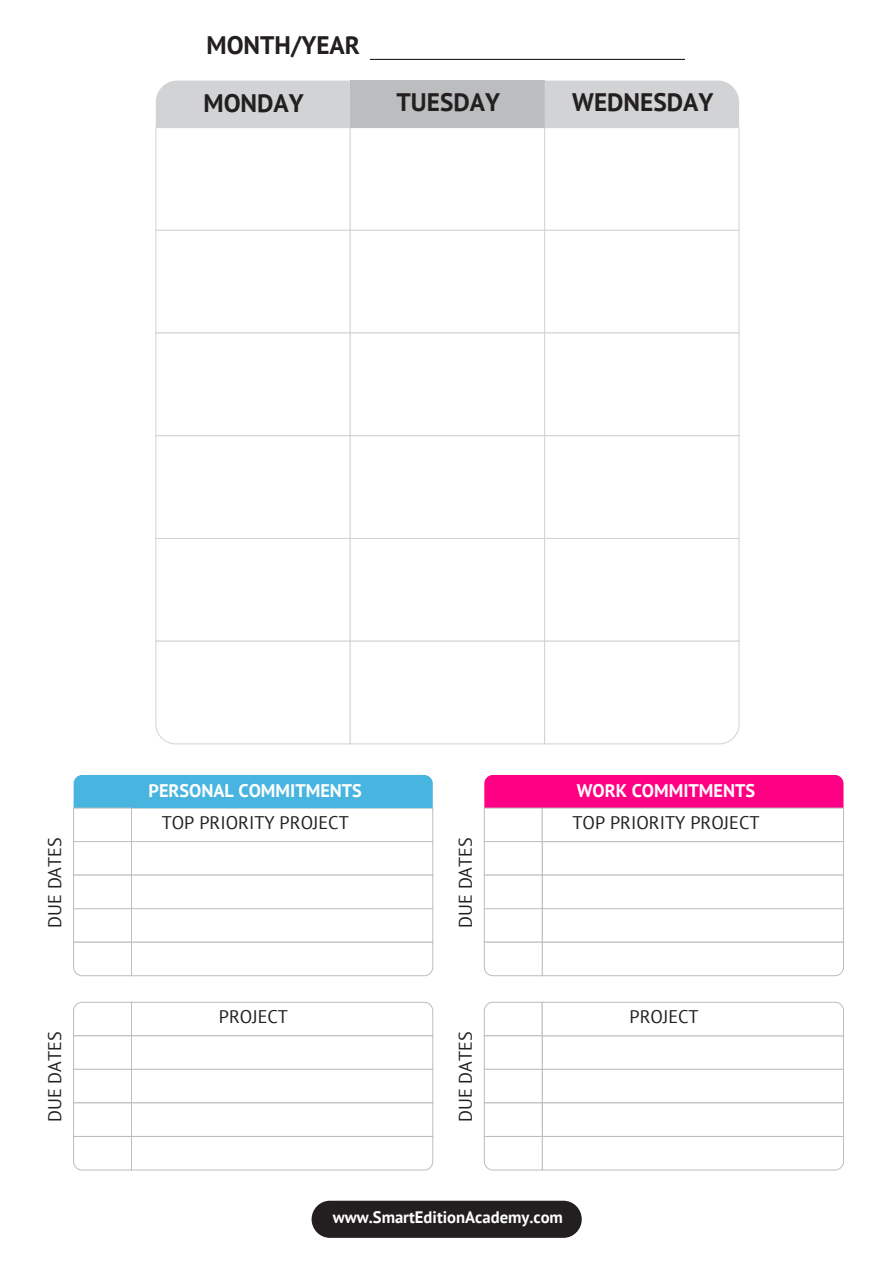
<style>
.page{position:relative;width:894px;height:1264px;background:#fff}
.page>*{position:absolute;margin:0;border:0;box-sizing:border-box;transform-origin:0 0}
.t1{font:700 25.35px "PT Sans";color:#231f20}
.t2{font:18.3px/32.7px "PT Sans";color:#231f20}
.t3{font:700 18.3px/32.7px "PT Sans";color:#fff;text-align:center}
.t4{font:700 16.65px "PT Sans";color:#fff}
.s1{font-weight:400;color:#231f20}
.s2{font-weight:700;color:#fff}
</style>
<div class="page">
<div style="left:131px;top:807px;width:302px;height:35px;border:1px solid #bbbdbf"></div>
<div style="left:74px;top:775px;width:358px;height:33px;background:#47b5e0"></div>
<div style="left:131px;top:841px;width:302px;height:34px;border:1px solid #bbbdbf"></div>
<div style="left:131px;top:874px;width:302px;height:35px;border:1px solid #bbbdbf"></div>
<div style="left:131px;top:908px;width:302px;height:34px;border:1px solid #bbbdbf"></div>
<div style="left:73px;top:807px;width:59px;height:35px;border:1px solid #bbbdbf"></div>
<div style="left:73px;top:841px;width:59px;height:34px;border:1px solid #bbbdbf"></div>
<div style="left:73px;top:874px;width:59px;height:35px;border:1px solid #bbbdbf"></div>
<div style="left:73px;top:908px;width:59px;height:34px;border:1px solid #bbbdbf"></div>
<svg style="left:73px;top:941px;width:360px;height:35px"></svg>
<div style="left:131px;top:1035px;width:302px;height:34px;border:1px solid #bbbdbf"></div>
<div style="left:131px;top:1068px;width:302px;height:35px;border:1px solid #bbbdbf"></div>
<div style="left:131px;top:1102px;width:302px;height:34px;border:1px solid #bbbdbf"></div>
<svg style="left:73px;top:1001px;width:360px;height:35px"></svg>
<div style="left:73px;top:1035px;width:59px;height:34px;border:1px solid #bbbdbf"></div>
<div style="left:73px;top:1068px;width:59px;height:35px;border:1px solid #bbbdbf"></div>
<div style="left:73px;top:1102px;width:59px;height:34px;border:1px solid #bbbdbf"></div>
<svg style="left:73px;top:1135px;width:360px;height:35px"></svg>
<div style="left:311px;top:1200px;width:270px;height:37px;background:#231f20;border-radius:18px"></div>
<hr style="left:370px;top:59px;width:314px;height:1px;background:#231f20">
<div style="left:484px;top:775px;width:359px;height:32px;background:#ff0084"></div>
<div style="left:541px;top:841px;width:302px;height:34px;border:1px solid #bbbdbf"></div>
<div style="left:541px;top:874px;width:302px;height:35px;border:1px solid #bbbdbf"></div>
<div style="left:541px;top:908px;width:302px;height:34px;border:1px solid #bbbdbf"></div>
<div style="left:484px;top:807px;width:58px;height:35px;border:1px solid #bbbdbf"></div>
<div style="left:484px;top:841px;width:58px;height:34px;border:1px solid #bbbdbf"></div>
<div style="left:484px;top:874px;width:58px;height:35px;border:1px solid #bbbdbf"></div>
<div style="left:484px;top:908px;width:58px;height:34px;border:1px solid #bbbdbf"></div>
<svg style="left:483px;top:941px;width:361px;height:35px"></svg>
<div style="left:541px;top:807px;width:302px;height:35px;border:1px solid #bbbdbf"></div>
<div style="left:541px;top:1035px;width:302px;height:34px;border:1px solid #bbbdbf"></div>
<div style="left:541px;top:1068px;width:302px;height:35px;border:1px solid #bbbdbf"></div>
<div style="left:541px;top:1102px;width:302px;height:34px;border:1px solid #bbbdbf"></div>
<div style="left:484px;top:1035px;width:58px;height:34px;border:1px solid #bbbdbf"></div>
<div style="left:484px;top:1068px;width:58px;height:35px;border:1px solid #bbbdbf"></div>
<div style="left:484px;top:1102px;width:58px;height:34px;border:1px solid #bbbdbf"></div>
<svg style="left:483px;top:1135px;width:361px;height:35px"></svg>
<svg style="left:483px;top:1001px;width:361px;height:35px"></svg>
<div style="left:155px;top:127px;width:195px;height:104px;border:1px solid #d1d3d4"></div>
<div style="left:350px;top:127px;width:195px;height:104px;border:1px solid #d1d3d4"></div>
<div style="left:544px;top:127px;width:195px;height:104px;border:1px solid #d1d3d4"></div>
<div style="left:155px;top:230px;width:195px;height:103px;border:1px solid #d1d3d4"></div>
<div style="left:350px;top:230px;width:195px;height:103px;border:1px solid #d1d3d4"></div>
<div style="left:544px;top:230px;width:195px;height:103px;border:1px solid #d1d3d4"></div>
<div style="left:155px;top:332px;width:195px;height:104px;border:1px solid #d1d3d4"></div>
<div style="left:350px;top:332px;width:195px;height:104px;border:1px solid #d1d3d4"></div>
<div style="left:544px;top:332px;width:195px;height:104px;border:1px solid #d1d3d4"></div>
<div style="left:155px;top:435px;width:195px;height:104px;border:1px solid #d1d3d4"></div>
<div style="left:350px;top:435px;width:195px;height:104px;border:1px solid #d1d3d4"></div>
<div style="left:544px;top:435px;width:195px;height:104px;border:1px solid #d1d3d4"></div>
<div style="left:155px;top:538px;width:195px;height:103px;border:1px solid #d1d3d4"></div>
<div style="left:350px;top:538px;width:195px;height:103px;border:1px solid #d1d3d4"></div>
<div style="left:544px;top:538px;width:195px;height:103px;border:1px solid #d1d3d4"></div>
<svg style="left:155px;top:640px;width:195px;height:104px"></svg>
<div style="left:350px;top:640px;width:195px;height:104px;border:1px solid #d1d3d4"></div>
<svg style="left:543px;top:640px;width:196px;height:104px"></svg>
<div style="left:156px;top:81px;width:194px;height:47px;background:#d1d3d4"></div>
<div style="left:350px;top:81px;width:194px;height:47px;background:#bbbdbf"></div>
<div style="left:544px;top:81px;width:194px;height:47px;background:#d1d3d4"></div>
<p class="t1" style="left:206px;top:28px;width:155px">MONTH/YEAR</p>
<h1 class="t1" style="left:203px;top:86px;width:102px">MONDAY</h1>
<p class="t1" style="left:396px;top:86px;width:105px">TUESDAY</p>
<h1 class="t1" style="left:572px;top:86px;width:143px">WEDNESDAY</h1>
<h2 class="t2" style="left:38px;top:927px;width:92px;rotate:-90deg">DUE DATES</h2>
<p class="t2" style="left:38px;top:1122px;width:92px;rotate:-90deg">DUE DATES</p>
<h1 class="t3" style="left:148px;top:773px;width:215px">PERSONAL COMMITMENTS<br><span class="s1">TOP PRIORITY PROJECT</span></h1>
<h1 class="t2" style="left:219px;top:999px;width:71px">PROJECT</h1>
<h2 class="t2" style="left:448px;top:927px;width:92px;rotate:-90deg">DUE DATES</h2>
<h2 class="t2" style="left:448px;top:1122px;width:92px;rotate:-90deg">DUE DATES</h2>
<h2 class="t2" style="left:572px;top:773px;width:189px"><span class="s2">WORK COMMITMENTS<br></span>TOP PRIORITY PROJECT</h2>
<p class="t2" style="left:629px;top:999px;width:71px">PROJECT</p>
<p class="t4" style="left:333px;top:1205px;width:231px">www.SmartEditionAcademy.com</p>
</div>
